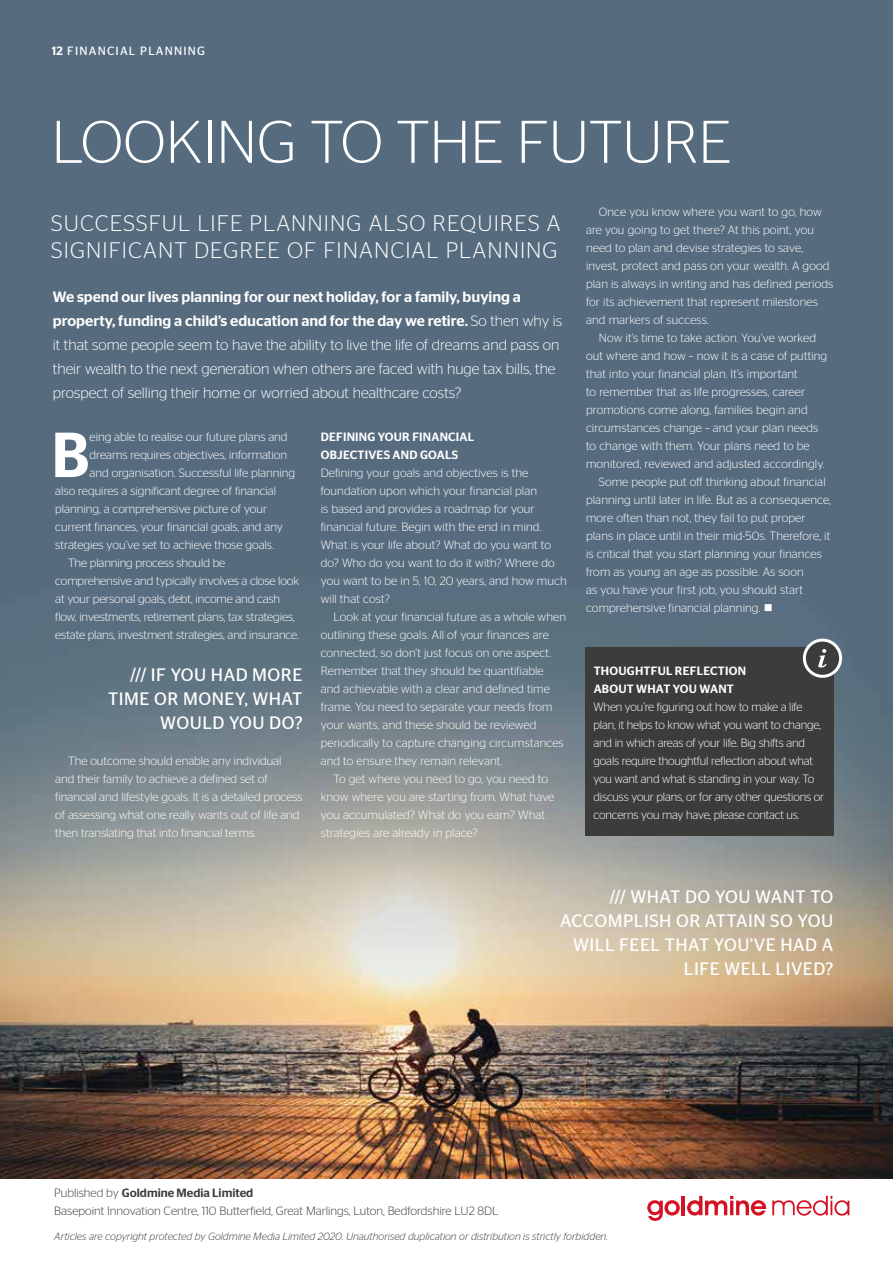
<style>
.page{position:relative;width:893px;height:1263px;background:#fff}
.page>*{position:absolute;margin:0;border:0;box-sizing:border-box;transform-origin:0 0}
.t1{font:500 63.45px "Stag Sans";color:#fff}
.t2{font:300 60px "Stag Sans";color:#fff}
.t3{font:300 22.5px/27px "Stag Sans";letter-spacing:.05em;color:#fff}
.t4{font:18px/24px "Stag Sans";letter-spacing:.03em;color:#fff;text-align:right}
.t5{font:300 15px/24px "Stag Sans";color:#fff}
.t6{font:300 12px/18px "Stag Sans";letter-spacing:.01em;color:#fff}
.t7{font:300 12px/18px "Stag Sans";letter-spacing:-.01em;color:#fff}
.t8{font:300 12px/18px "Stag Sans";color:#3c3c3b}
.t9{font:500 12px/18px "Stag Sans";letter-spacing:.02em;color:#fff}
.t10{font:12px "Stag Sans";letter-spacing:.1em;color:#fff}
.t11{font:italic 300 10.5px "Stag Sans";color:#3c3c3b}
.s1{font-weight:500}
</style>
<div class="page">
<img style="left:0;top:0;width:893px;height:1179px">
<svg style="left:647px;top:1200px;width:33px;height:21px"></svg>
<hr style="left:682px;top:1196px;width:3px;height:19px;background:#d51224">
<svg style="left:687px;top:1196px;width:79px;height:19px"></svg>
<svg style="left:772px;top:1196px;width:77px;height:20px"></svg>
<div style="left:585px;top:647px;width:248px;height:189px;background:#3c3c3b"></div>
<div style="left:804px;top:640px;width:37px;height:36px;background:#3c3c3b;border-radius:50%"></div>
<div style="left:803px;top:639px;width:39px;height:39px;border:3px solid #fff;border-radius:50%"></div>
<svg style="left:818px;top:649px;width:9px;height:18px"></svg>
<p class="t10" style="left:52px;top:44px;width:155px"><span class="s1">12</span> FINANCIAL PLANNING</p>
<h2 class="t2" style="left:52px;top:109px;width:681px">LOOKING TO THE FUTURE</h2>
<h3 class="t3" style="left:51px;top:209px;width:511px">SUCCESSFUL LIFE PLANNING ALSO REQUIRES A<br>SIGNIFICANT DEGREE OF FINANCIAL PLANNING</h3>
<p class="t5" style="left:53px;top:284px;width:511px"><span class="s1">We spend our lives planning for our next holiday, for a family, buying a property, funding a child’s education and for the day we retire.</span> So then why is it that some people seem to have the ability to live the life of dreams and pass on their wealth to the next generation when others are faced with huge tax bills, the prospect of selling their home or worried about healthcare costs?</p>
<h1 class="t1" style="left:51px;top:418px;width:40px">B</h1>
<p class="t6" style="left:90px;top:428px;width:199px">eing able to realise our future plans and</p>
<p class="t9" style="left:321px;top:428px;width:155px">DEFINING YOUR FINANCIAL<br>OBJECTIVES AND GOALS</p>
<p class="t6" style="left:321px;top:464px;width:247px">Defining your goals and objectives is the foundation upon which your financial plan<br>is based and provides a roadmap for your financial future. Begin with the end in mind.<br>What is your life about? What do you want to do? Who do you want to do it with? Where do you want to be in 5, 10, 20 years, and how much will that cost?</p>
<p class="t6" style="left:321px;top:608px;width:247px;text-indent:13px">Look at your financial future as a whole when outlining these goals. All of your finances are connected, so don’t just focus on one aspect.<br>Remember that they should be quantifiable and achievable with a clear and defined time frame. You need to separate your needs from your wants, and these should be reviewed periodically to capture changing circumstances and to ensure they remain relevant.</p>
<p class="t6" style="left:321px;top:770px;width:235px;text-indent:13px">To get where you need to go, you need to know where you are starting from. What have you accumulated? What do you earn? What strategies are already in place?</p>
<p class="t6" style="left:90px;top:446px;width:199px">dreams requires objectives, information</p>
<p class="t6" style="left:90px;top:464px;width:207px">and organisation. Successful life planning</p>
<p class="t6" style="left:55px;top:482px;width:222px">also requires a significant degree of financial</p>
<p class="t6" style="left:55px;top:500px;width:213px">planning, a comprehensive picture of your</p>
<p class="t6" style="left:55px;top:518px;width:229px">current finances, your financial goals, and any</p>
<p class="t6" style="left:55px;top:536px;width:220px">strategies you’ve set to achieve those goals.</p>
<p class="t7" style="left:68px;top:554px;width:159px">The planning process should be</p>
<p class="t7" style="left:55px;top:572px;width:245px">comprehensive and typically involves a close look</p>
<p class="t7" style="left:55px;top:590px;width:226px">at your personal goals, debt, income and cash</p>
<p class="t7" style="left:55px;top:608px;width:241px">flow, investments, retirement plans, tax strategies,</p>
<p class="t7" style="left:55px;top:626px;width:245px">estate plans, investment strategies, and insurance.</p>
<h3 class="t4" style="left:108px;top:663px;width:196px">/// IF YOU HAD MORE<br>TIME OR MONEY, WHAT<br>WOULD YOU DO?</h3>
<p class="t6" style="left:55px;top:752px;width:249px;text-indent:13px">The outcome should enable any individual and their family to achieve a defined set of financial and lifestyle goals. It is a detailed process of assessing what one really wants out of life and then translating that into financial terms.</p>
<p class="t6" style="left:586px;top:203px;width:249px;text-indent:13px">Once you know where you want to go, how are you going to get there? At this point, you need to plan and devise strategies to save, invest, protect and pass on your wealth. A good plan is always in writing and has defined periods for its achievement that represent milestones and markers of success.</p>
<p class="t6" style="left:599px;top:329px;width:219px">Now it’s time to take action. You’ve worked</p>
<p class="t6" style="left:586px;top:347px;width:243px">out where and how – now it is a case of putting</p>
<p class="t6" style="left:586px;top:365px;width:213px">that into your financial plan. It’s important</p>
<p class="t6" style="left:586px;top:383px;width:221px">to remember that as life progresses, career</p>
<p class="t6" style="left:586px;top:401px;width:223px">promotions come along, families begin and</p>
<p class="t6" style="left:586px;top:419px;width:234px">circumstances change – and your plan needs</p>
<p class="t6" style="left:586px;top:437px;width:225px">to change with them. Your plans need to be</p>
<p class="t6" style="left:586px;top:455px;width:240px">monitored, reviewed and adjusted accordingly.</p>
<p class="t6" style="left:599px;top:473px;width:228px">Some people put off thinking about financial</p>
<p class="t6" style="left:586px;top:491px;width:246px">planning until later in life. But as a consequence,</p>
<p class="t6" style="left:586px;top:509px;width:221px">more often than not, they fail to put proper</p>
<p class="t6" style="left:586px;top:527px;width:246px">plans in place until in their mid-50s. Therefore, it</p>
<p class="t6" style="left:586px;top:545px;width:237px">is critical that you start planning your finances</p>
<p class="t6" style="left:586px;top:563px;width:219px">from as young an age as possible. As soon</p>
<p class="t6" style="left:586px;top:581px;width:219px">as you have your first job, you should start</p>
<p class="t6" style="left:586px;top:599px;width:188px">comprehensive financial planning. ■</p>
<p class="t9" style="left:594px;top:661px;width:154px">THOUGHTFUL REFLECTION<br>ABOUT WHAT YOU WANT</p>
<p class="t7" style="left:594px;top:697px;width:232px">When you’re figuring out how to make a life plan, it helps to know what you want to change, and in which areas of your life. Big shifts and goals require thoughtful reflection about what you want and what is standing in your way. To discuss your plans, or for any other questions or concerns you may have, please contact us.</p>
<h3 class="t4" style="left:560px;top:885px;width:275px">/// WHAT DO YOU WANT TO<br>ACCOMPLISH OR ATTAIN SO YOU<br>WILL FEEL THAT YOU’VE HAD A<br>LIFE WELL LIVED?</h3>
<p class="t8" style="left:54px;top:1183px;width:446px">Published by <span class="s1">Goldmine Media Limited<br></span>Basepoint Innovation Centre, 110 Butterfield, Great Marlings, Luton, Bedfordshire LU2 8DL</p>
<p class="t11" style="left:54px;top:1231px;width:555px">Articles are copyright protected by Goldmine Media Limited 2020. Unauthorised duplication or distribution is strictly forbidden.</p>
</div>
